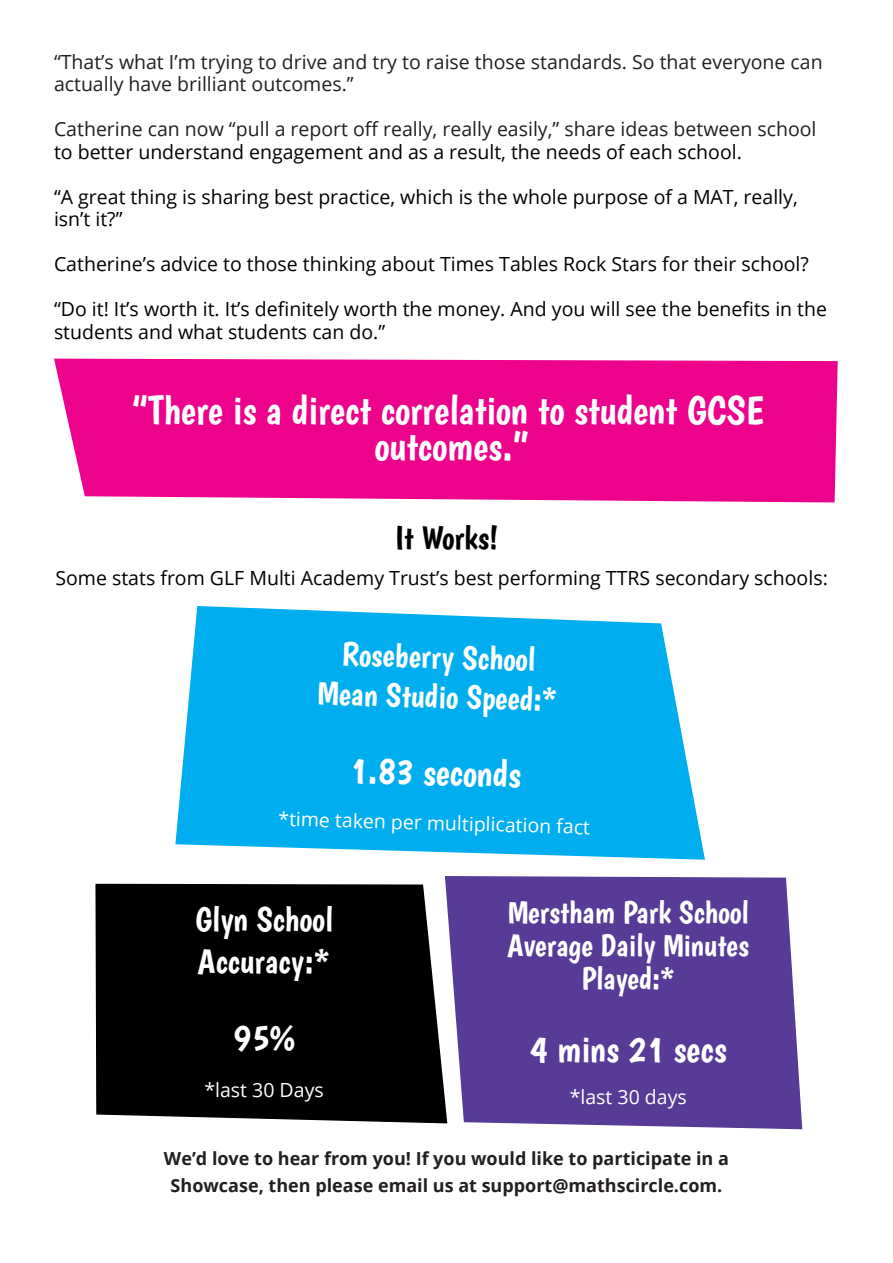
<style>
.page{position:relative;width:893px;height:1263px;background:#fff}
.page>*{position:absolute;margin:0;border:0;box-sizing:border-box;transform-origin:0 0}
.t1{font:40.5px/36px "Boogaloo";color:#fff;text-align:center}
.t2{font:37.5px "Boogaloo";color:#fff}
.t3{font:34.5px/41.4px "Boogaloo";color:#fff}
.t4{font:33px/39.5px "Boogaloo";color:#fff;text-align:center}
.t5{font:33px "Boogaloo";color:#000001}
.t6{font:31.5px/33px "Boogaloo";color:#fff;text-align:center}
.t7{font:19.5px/22.5px "Open Sans";color:#000}
.t8{font:19.5px/22.5px "Open Sans";color:#231f20}
.t9{font:19.5px "Open Sans";color:#000001}
.t10{font:19.5px "Open Sans";color:#fff}
.t11{font:700 18px/27px "Open Sans";color:#231f20;text-align:center}
</style>
<div class="page">
<svg style="left:54px;top:358px;width:784px;height:145px;background:#ee1494"></svg>
<svg style="left:175px;top:606px;width:530px;height:254px;background:#20b8f1"></svg>
<div style="left:95px;top:883px;width:349px;height:241px;background:#000"></div>
<svg style="left:444px;top:876px;width:359px;height:254px;background:#63499e"></svg>
<p class="t8" style="left:54px;top:50px;width:770px">“That’s what I’m trying to drive and try to raise those standards. So that everyone can actually have brilliant outcomes.”</p>
<p class="t8" style="left:54px;top:118px;width:764px">Catherine can now “pull a report off really, really easily,” share ideas between school</p>
<p class="t7" style="left:54px;top:140px;width:689px">to better understand engagement and as a result, the needs of each school.</p>
<p class="t7" style="left:54px;top:185px;width:745px">“A great thing is sharing best practice, which is the whole purpose of a MAT, really, isn’t it?”</p>
<p class="t7" style="left:54px;top:253px;width:756px">Catherine’s advice to those thinking about Times Tables Rock Stars for their school?</p>
<p class="t7" style="left:54px;top:298px;width:775px">“Do it! It’s worth it. It’s definitely worth the money. And you will see the benefits in the students and what students can do.”</p>
<h1 class="t1" style="left:132px;top:392px;width:634px">“There is a direct correlation to student GCSE outcomes.”</h1>
<h3 class="t5" style="left:394px;top:517px;width:105px">It Works!</h3>
<p class="t9" style="left:56px;top:564px;width:774px">Some stats from GLF Multi Academy Trust’s best performing TTRS secondary schools:</p>
<h3 class="t4" style="left:320px;top:633px;width:242px;rotate:2deg">Roseberry School<br>Mean Studio Speed:*</h3>
<h2 class="t2" style="left:350px;top:748px;width:173px;rotate:1deg">1.83 seconds</h2>
<p class="t10" style="left:279px;top:804px;width:313px;rotate:2deg">*time taken per multiplication fact</p>
<h3 class="t3" style="left:195px;top:899px;width:140px">Glyn School<br>Accuracy:*</h3>
<h2 class="t2" style="left:233px;top:1015px;width:63px">95%</h2>
<p class="t10" style="left:204px;top:1077px;width:121px">*last 30 Days</p>
<h3 class="t6" style="left:507px;top:895px;width:243px">Merstham Park School<br>Average Daily Minutes<br>Played:*</h3>
<h2 class="t2" style="left:530px;top:1027px;width:198px">4 mins 21 secs</h2>
<p class="t10" style="left:570px;top:1084px;width:119px">*last 30 days</p>
<p class="t11" style="left:164px;top:1145px;width:566px">We’d love to hear from you! If you would like to participate in a<br>Showcase, then please email us at support@mathscircle.com.</p>
</div>
